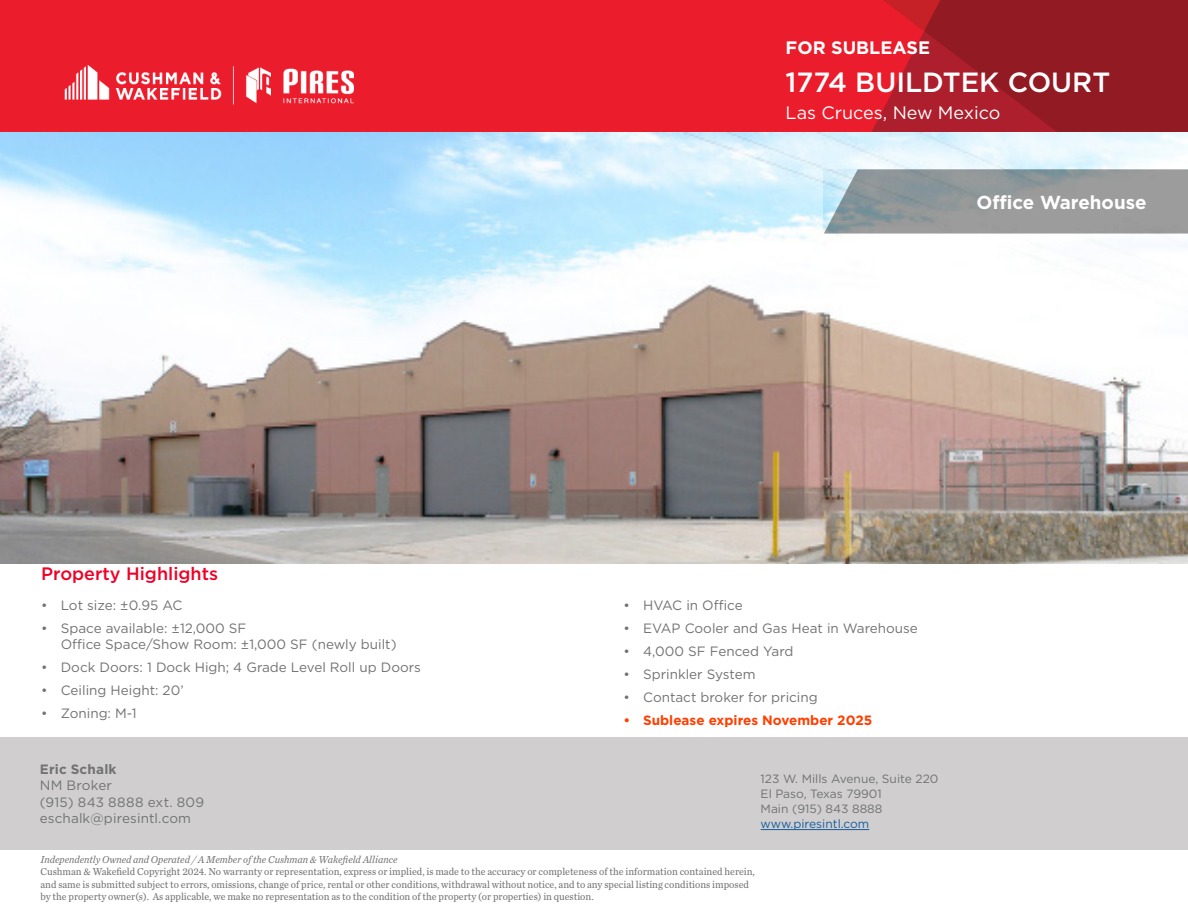
<style>
.page{position:relative;width:1188px;height:918px;background:#fff}
.page>*{position:absolute;margin:0;border:0;box-sizing:border-box;transform-origin:0 0}
.t1{font:500 27.75px "Gotham";color:#fff}
.Subheading_-_gray{font:700 18.75px "Gotham";color:#fff}
.t2{font:18px "Gotham";color:#fff}
.Section_Head_-_red{font:500 18px "Gotham";color:#ef0027}
.t3{font:700 18px "Gotham";color:#fff}
.t4{font:13.5px/16.2px "Gotham";color:#717271}
.t5{font:700 13.5px "Gotham";color:#ff3e00}
.t6{font:700 13.5px "Gotham";letter-spacing:.015em;color:#717271}
.t7{font:12px/15px "Gotham";color:#717271}
.t8{font:12px "Gotham";color:#175d9e}
.t9{font:10.5px/12.6px "Chronicle Text G2";color:#717271;scale:.95 1}
.t10{font:italic 10.5px "Chronicle Text G2";color:#717271;scale:.95 1}
</style>
<div class="page">
<div style="left:0;top:737px;width:1188px;height:112px;background:#d0cecf"></div>
<hr style="left:761px;top:829px;width:108px;height:1px;background:#175d9e">
<img style="left:0;top:0;width:1188px;height:133px">
<div style="left:39px;top:32px;width:294px;height:77px;background:#eb1c2b"></div>
<img style="left:64px;top:48px;width:314px;height:60px">
<svg style="left:0;top:133px;width:1188px;height:431px"></svg>
<svg style="left:824px;top:169px;width:364px;height:65px;background:#979d9f"></svg>
<h3 class="t3" style="left:786px;top:35px;width:146px">FOR SUBLEASE</h3>
<h1 class="t1" style="left:786px;top:64px;width:326px">1774 BUILDTEK COURT</h1>
<h3 class="t2" style="left:786px;top:101px;width:216px">Las Cruces, New Mexico</h3>
<p class="Subheading_-_gray" style="left:977px;top:190px;width:172px">Office Warehouse</p>
<p class="Section_Head_-_red" style="left:41px;top:562px;width:178px">Property Highlights</p>
<p class="t4" style="left:41px;top:597px;width:143px">• Lot size: ±0.95 AC</p>
<p class="t4" style="left:61px;top:620px;width:337px;text-indent:-20px">• Space available: ±12,000 SF<br>Office Space/Show Room: ±1,000 SF (newly built)</p>
<p class="t4" style="left:41px;top:659px;width:381px">• Dock Doors: 1 Dock High; 4 Grade Level Roll up Doors</p>
<p class="t4" style="left:41px;top:682px;width:144px">• Ceiling Height: 20’</p>
<p class="t4" style="left:41px;top:705px;width:97px">• Zoning: M-1</p>
<p class="t6" style="left:40px;top:760px;width:78px">Eric Schalk</p>
<p class="t4" style="left:40px;top:777px;width:166px">NM Broker<br>(915) 843 8888 ext. 809 eschalk@piresintl.com</p>
<p class="t4" style="left:624px;top:597px;width:121px">• HVAC in Office</p>
<p class="t4" style="left:624px;top:620px;width:296px">• EVAP Cooler and Gas Heat in Warehouse</p>
<p class="t4" style="left:624px;top:643px;width:171px">• 4,000 SF Fenced Yard</p>
<p class="t4" style="left:624px;top:666px;width:133px">• Sprinkler System</p>
<p class="t4" style="left:624px;top:689px;width:196px">• Contact broker for pricing</p>
<p class="t5" style="left:624px;top:711px;width:250px">• Sublease expires November 2025</p>
<p class="t7" style="left:761px;top:771px;width:179px">123 W. Mills Avenue, Suite 220<br>El Paso, Texas 79901<br>Main (915) 843 8888</p>
<p class="t8" style="left:761px;top:816px;width:110px">www.piresintl.com</p>
<p class="t10" style="left:40px;top:851px;width:377px">Independently Owned and Operated / A Member of the Cushman &amp; Wakefield Alliance</p>
<p class="t9" style="left:40px;top:865px;width:754px">Cushman &amp; Wakefield Copyright 2024. No warranty or representation, express or implied, is made to the accuracy or completeness of the information contained herein, and same is submitted subject to errors, omissions, change of price, rental or other conditions, withdrawal without notice, and to any special listing conditions imposed by the property owner(s). As applicable, we make no representation as to the condition of the property (or properties) in question.</p>
</div>
